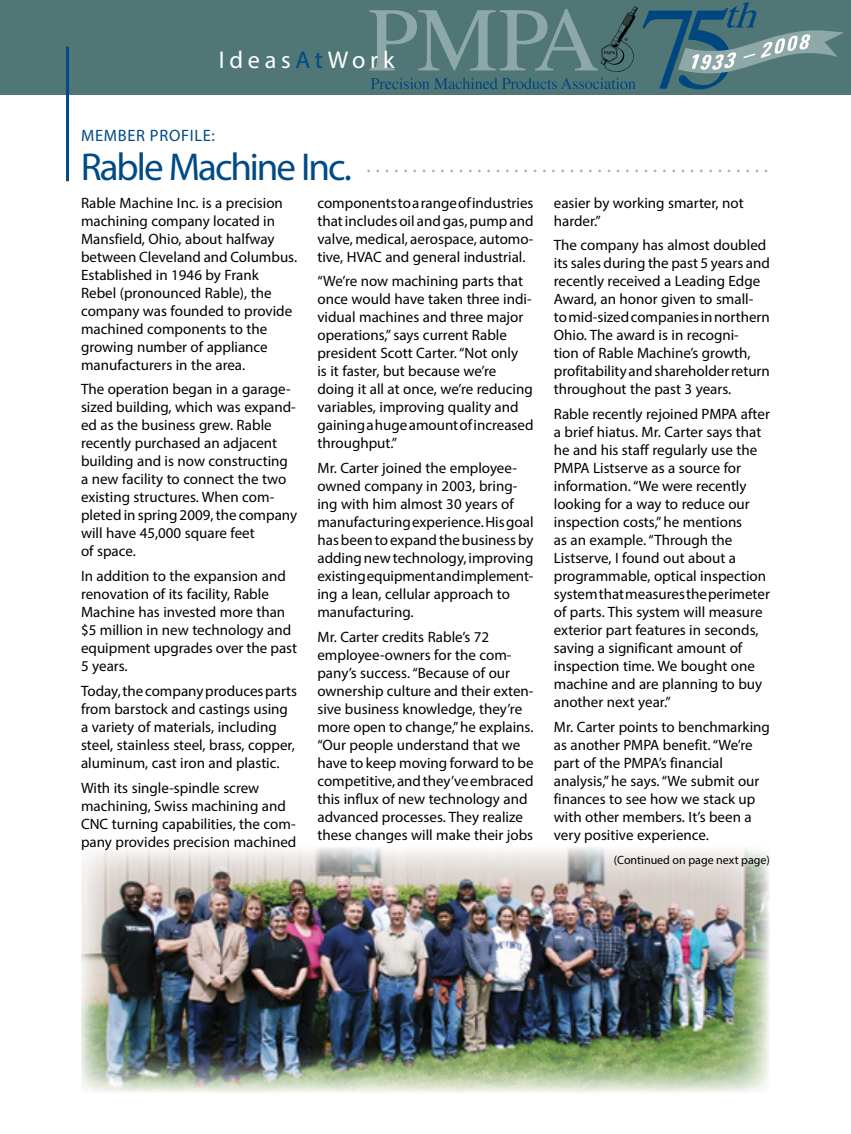
<style>
.page{position:relative;width:851px;height:1134px;background:#fff}
.page>*{position:absolute;margin:0;border:0;box-sizing:border-box;transform-origin:0 0}
.t1{font:39px "Myriad Pro";letter-spacing:-.05em;color:#004b85}
.t2{font:24.3px "Myriad Pro";letter-spacing:.195em;color:#fff}
.t3{font:21px "Myriad Pro";color:#9cb3b4}
.t4{font:16.5px "Myriad Pro";letter-spacing:.04em;color:#004b85}
.t5{font:15px/18px "Myriad Pro";color:#000}
.t6{font:12px "Myriad Pro";color:#000}
.s1{color:#004b85}
</style>
<div class="page">
<img style="left:81px;top:847px;width:689px;height:246px">
<div style="left:0;top:0;width:850px;height:94px;background:#517676"></div>
<svg style="left:369px;top:2px;width:474px;height:87px"></svg>
<hr style="left:66px;top:47px;width:3px;height:134px;background:#004b85">
<h2 class="t2" style="left:219px;top:45px;width:177px">Ideas<span class="s1">At</span>Work</h2>
<p class="t4" style="left:81px;top:125px;width:135px">MEMBER PROFILE:</p>
<h1 class="t1" style="left:81px;top:143px;width:273px">Rable Machine Inc.</h1>
<p class="t5" style="left:81px;top:193px;width:217px">Rable Machine Inc. is a precision machining company located in<br>Mansfield, Ohio, about halfway between Cleveland and Columbus.<br>Established in 1946 by Frank<br>Rebel (pronounced Rable), the company was founded to provide machined components to the growing number of appliance manufacturers in the area.</p>
<p class="t5" style="left:81px;top:380px;width:217px">The operation began in a garage&shy;sized building, which was expand&shy;ed as the business grew. Rable recently purchased an adjacent building and is now constructing a new facility to connect the two existing structures. When com&shy;pleted in spring 2009, the company will have 45,000 square feet<br>of space.</p>
<p class="t5" style="left:81px;top:567px;width:217px">In addition to the expansion and renovation of its facility, Rable<br>Machine has invested more than $5 million in new technology and equipment upgrades over the past<br>5 years.</p>
<p class="t5" style="left:81px;top:682px;width:218px">Today, the company produces parts from barstock and castings using a variety of materials, including steel, stainless steel, brass, copper, aluminum, cast iron and plastic.</p>
<p class="t5" style="left:81px;top:778px;width:217px">With its single-spindle screw machining, Swiss machining and CNC turning capabilities, the com&shy;pany provides precision machined</p>
<h3 class="t3" style="left:366px;top:152px;width:403px">. . . . . . . . . . . . . . . . . . . . . . . . . . . . . . . . . . . . . . . . . . . .</h3>
<p class="t5" style="left:317px;top:193px;width:218px;text-align:justify">components to a range of industries that includes oil and gas, pump and valve, medical, aerospace, automo&shy;tive, HVAC and general industrial.</p>
<p class="t5" style="left:317px;top:272px;width:217px">“We’re now machining parts that once would have taken three indi&shy;vidual machines and three major operations,” says current Rable president Scott Carter. “Not only<br>is it faster, but because we’re doing it all at once, we’re reducing variables, improving quality and gaining a huge amount of increased throughput.”</p>
<p class="t5" style="left:317px;top:459px;width:217px">Mr. Carter joined the employee&shy;owned company in 2003, bring&shy;ing with him almost 30 years of manufacturing experience. His goal has been to expand the business by adding new technology, improving existing equipment and implement&shy;ing a lean, cellular approach to manufacturing.</p>
<p class="t5" style="left:317px;top:628px;width:218px">Mr. Carter credits Rable’s 72 employee-owners for the com&shy;pany’s success. “Because of our ownership culture and their exten&shy;sive business knowledge, they’re more open to change,” he explains. “Our people understand that we have to keep moving forward to be competitive, and they’ve embraced this influx of new technology and advanced processes. They realize these changes will make their jobs</p>
<p class="t5" style="left:554px;top:193px;width:191px">easier by working smarter, not harder.”</p>
<p class="t5" style="left:554px;top:236px;width:218px">The company has almost doubled its sales during the past 5 years and recently received a Leading Edge<br>Award, an honor given to small&shy;to mid-sized companies in northern<br>Ohio. The award is in recogni-<br>tion of Rable Machine’s growth, profitability and shareholder return throughout the past 3 years.</p>
<p class="t5" style="left:554px;top:405px;width:218px">Rable recently rejoined PMPA after a brief hiatus. Mr. Carter says that he and his staff regularly use the<br>PMPA Listserve as a source for information. “We were recently looking for a way to reduce our inspection costs,” he mentions<br>as an example. “Through the<br>Listserve, I found out about a programmable, optical inspection system that measures the perimeter of parts. This system will measure exterior part features in seconds, saving a significant amount of inspection time. We bought one machine and are planning to buy another next year.”</p>
<p class="t5" style="left:554px;top:718px;width:218px">Mr. Carter points to benchmarking as another PMPA benefit. “We’re part of the PMPA’s financial analysis,” he says. “We submit our finances to see how we stack up with other members. It’s been a very positive experience.</p>
<p class="t6" style="left:614px;top:852px;width:157px">(Continued on page next page)</p>
</div>
